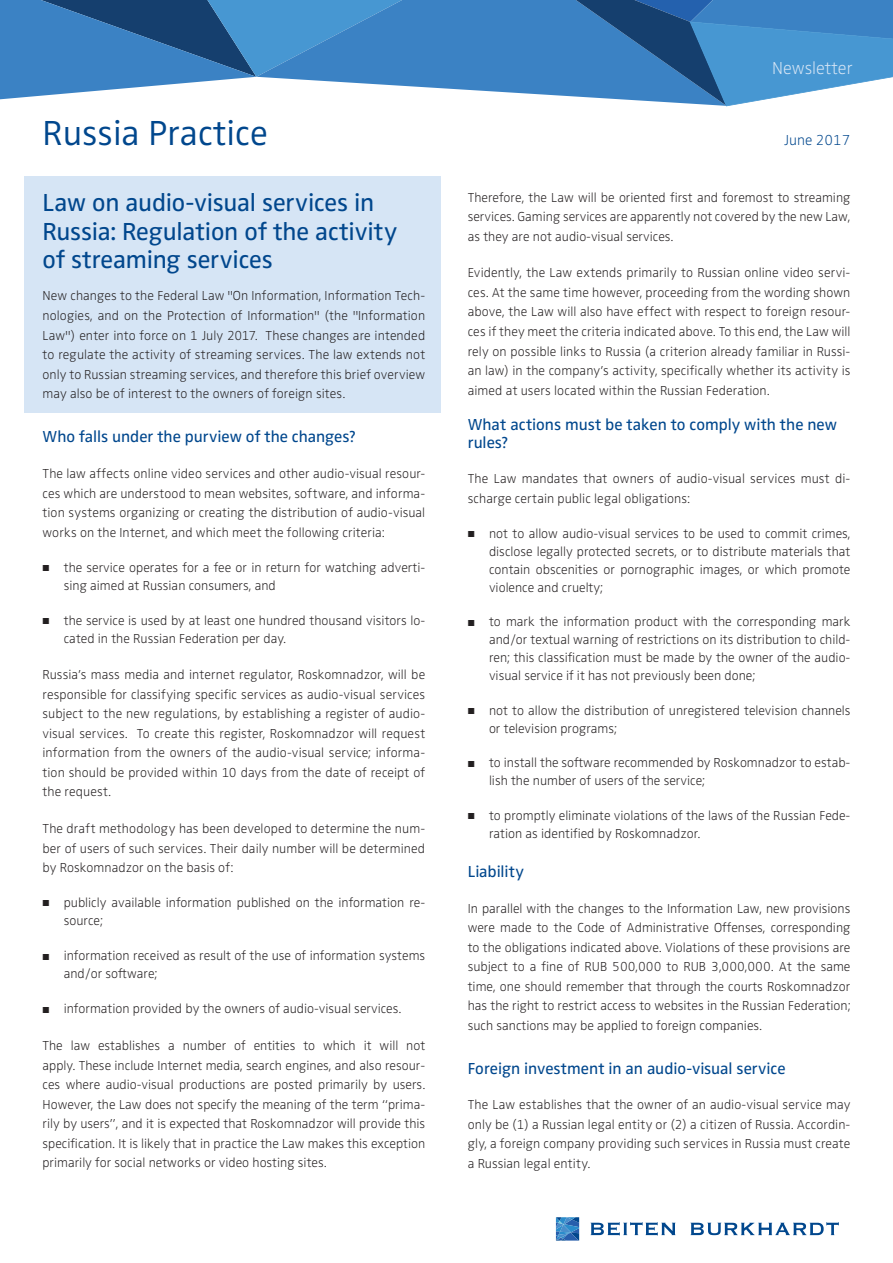
<style>
.page{position:relative;width:893px;height:1263px;background:#fff}
.page>*{position:absolute;margin:0;border:0;box-sizing:border-box;transform-origin:0 0}
.t1{font:300 36px "Zwo OT";color:#01478d}
._1-Überschrift_17_pt{font:25.5px/28.5px "Zwo OT";letter-spacing:-.005em;color:#01478d}
.t2{font:300 expanded 18px "Zwo OT";color:#d6e5f5}
._1-Überschrift_17_pt-2{font:16.5px/18px "Zwo OT";color:#01478d}
.t3{font:300 expanded 15px "Zwo OT";color:#01478d}
.Aufzählung_schwarz_9{font:300 expanded 13.5px/18px "Zwo OT";color:#231f20}
.Editorial_Fließtext{font:300 expanded 13.5px/19.5px "Zwo OT";letter-spacing:.01em;color:#231f20;text-align:justify}
.s1{font-size:9px}
</style>
<div class="page">
<div style="left:429px;top:0;width:129px;height:96px;background:#3b82c4"></div>
<svg style="left:0;top:0;width:429px;height:100px;background:#538dc2"></svg>
<svg style="left:558px;top:0;width:335px;height:107px;background:#4d8bc2"></svg>
<svg style="left:591px;top:1222px;width:84px;height:13px"></svg>
<svg style="left:556px;top:1217px;width:23px;height:23px"></svg>
<svg style="left:690px;top:1222px;width:149px;height:13px"></svg>
<div style="left:24px;top:176px;width:417px;height:236px;background:#d6e5f5"></div>
<h1 class="t1" style="left:43px;top:112px;width:227px">Russia Practice</h1>
<p class="_1-Überschrift_17_pt" style="left:43px;top:189px;width:356px">Law on audio-visual services in<br>Russia: Regulation of the activity of streaming services</p>
<p class="Editorial_Fließtext" style="left:43px;top:287px;width:384px">New changes to the Federal Law "On Information, Information Tech&shy;nologies, and on the Protection of Information" (the "Information Law") enter into force on 1 July 2017. These changes are intended to regulate the activity of streaming services. The law extends not only to Russian streaming services, and therefore this brief overview may also be of interest to the owners of foreign sites.</p>
<p class="_1-Überschrift_17_pt-2" style="left:43px;top:427px;width:315px">Who falls under the purview of the changes?</p>
<p class="Editorial_Fließtext" style="left:43px;top:464px;width:384px">The law affects online video services and other audio-visual resour&shy;ces which are understood to mean websites, software, and informa&shy;tion systems organizing or creating the distribution of audio-visual works on the Internet, and which meet the following criteria:</p>
<p class="Aufzählung_schwarz_9" style="left:64px;top:559px;width:363px;text-indent:-21px"><span class="s1">■</span> the service operates for a fee or in return for watching adverti&shy;sing aimed at Russian consumers, and</p>
<p class="Aufzählung_schwarz_9" style="left:64px;top:612px;width:363px;text-indent:-21px"><span class="s1">■</span> the service is used by at least one hundred thousand visitors lo&shy;cated in the Russian Federation per day.</p>
<p class="Editorial_Fließtext" style="left:43px;top:665px;width:384px">Russia’s mass media and internet regulator, Roskomnadzor, will be responsible for classifying specific services as audio-visual services subject to the new regulations, by establishing a register of audio&shy;visual services. To create this register, Roskomnadzor will request information from the owners of the audio-visual service; informa&shy;tion should be provided within 10 days from the date of receipt of the request.</p>
<p class="Editorial_Fließtext" style="left:43px;top:819px;width:384px">The draft methodology has been developed to determine the num&shy;ber of users of such services. Their daily number will be determined by Roskomnadzor on the basis of:</p>
<p class="Aufzählung_schwarz_9" style="left:64px;top:894px;width:363px;text-indent:-21px"><span class="s1">■</span> publicly available information published on the information re&shy;source;</p>
<p class="Aufzählung_schwarz_9" style="left:64px;top:947px;width:363px;text-indent:-21px"><span class="s1">■</span> information received as result of the use of information systems and/or software;</p>
<p class="Aufzählung_schwarz_9" style="left:43px;top:1000px;width:360px"><span class="s1">■</span> information provided by the owners of audio-visual services.</p>
<p class="Aufzählung_schwarz_9" style="left:43px;top:1037px;width:384px">The law establishes a number of entities to which it will not</p>
<p class="Aufzählung_schwarz_9" style="left:43px;top:1055px;width:384px;line-height:19.5px">apply. These include Internet media, search engines, and also resour&shy;ces where audio-visual productions are posted primarily by users.</p>
<p class="Aufzählung_schwarz_9" style="left:43px;top:1094px;width:384px;line-height:19.5px;text-align:justify">However, the Law does not specify the meaning of the term “prima&shy;rily by users”, and it is expected that Roskomnadzor will provide this specification. It is likely that in practice the Law makes this exception primarily for social networks or video hosting sites.</p>
<h3 class="t2" style="left:772px;top:58px;width:82px">Newsletter</h3>
<p class="t3" style="left:784px;top:131px;width:68px">June 2017</p>
<p class="Aufzählung_schwarz_9" style="left:468px;top:188px;width:384px;line-height:19.5px;text-align:justify">Therefore, the Law will be oriented first and foremost to streaming services. Gaming services are apparently not covered by the new Law, as they are not audio-visual services.</p>
<p class="Editorial_Fließtext" style="left:468px;top:264px;width:384px">Evidently, the Law extends primarily to Russian online video servi&shy;ces. At the same time however, proceeding from the wording shown above, the Law will also have effect with respect to foreign resour&shy;ces if they meet the criteria indicated above. To this end, the Law will rely on possible links to Russia (a criterion already familiar in Russi&shy;an law) in the company’s activity, specifically whether its activity is</p>
<p class="Editorial_Fließtext" style="left:468px;top:381px;width:303px">aimed at users located within the Russian Federation.</p>
<p class="_1-Überschrift_17_pt-2" style="left:468px;top:415px;width:371px">What actions must be taken to comply with the new rules?</p>
<p class="Editorial_Fließtext" style="left:468px;top:469px;width:384px">The Law mandates that owners of audio-visual services must di&shy;scharge certain public legal obligations:</p>
<p class="Aufzählung_schwarz_9" style="left:489px;top:525px;width:363px;text-align:justify;text-indent:-21px"><span class="s1">■</span> not to allow audio-visual services to be used to commit crimes, disclose legally protected secrets, or to distribute materials that contain obscenities or pornographic images, or which promote violence and cruelty;</p>
<p class="Aufzählung_schwarz_9" style="left:489px;top:613px;width:363px;text-align:justify;text-indent:-21px"><span class="s1">■</span> to mark the information product with the corresponding mark and/or textual warning of restrictions on its distribution to child&shy;ren; this classification must be made by the owner of the audio&shy;visual service if it has not previously been done;</p>
<p class="Aufzählung_schwarz_9" style="left:489px;top:702px;width:363px;text-indent:-21px"><span class="s1">■</span> not to allow the distribution of unregistered television channels or television programs;</p>
<p class="Aufzählung_schwarz_9" style="left:489px;top:754px;width:363px;text-indent:-21px"><span class="s1">■</span> to install the software recommended by Roskomnadzor to estab&shy;lish the number of users of the service;</p>
<p class="Aufzählung_schwarz_9" style="left:489px;top:807px;width:363px;text-indent:-21px"><span class="s1">■</span> to promptly eliminate violations of the laws of the Russian Fede&shy;ration as identified by Roskomnadzor.</p>
<p class="_1-Überschrift_17_pt-2" style="left:468px;top:863px;width:58px">Liability</p>
<p class="Aufzählung_schwarz_9" style="left:468px;top:899px;width:384px;line-height:19.5px;text-align:justify">In parallel with the changes to the Information Law, new provisions were made to the Code of Administrative Offenses, corresponding to the obligations indicated above. Violations of these provisions are subject to a fine of RUB 500,000 to RUB 3,000,000. At the same time, one should remember that through the courts Roskomnadzor has the right to restrict access to websites in the Russian Federation; such sanctions may be applied to foreign companies.</p>
<p class="_1-Überschrift_17_pt-2" style="left:468px;top:1059px;width:319px">Foreign investment in an audio-visual service</p>
<p class="Editorial_Fließtext" style="left:468px;top:1095px;width:384px">The Law establishes that the owner of an audio-visual service may only be (1) a Russian legal entity or (2) a citizen of Russia. Accordin&shy;gly, a foreign company providing such services in Russia must create a Russian legal entity.</p>
</div>
